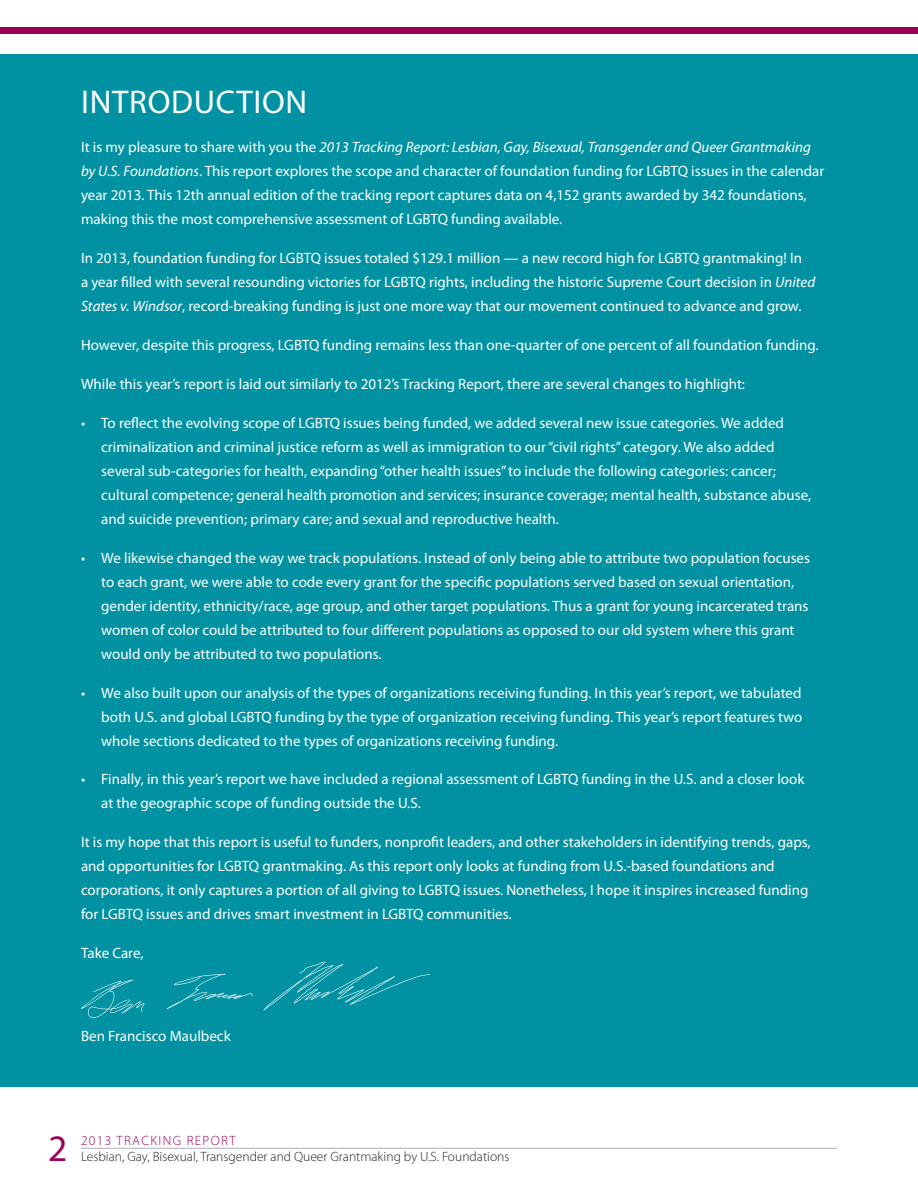
<style>
.page{position:relative;width:918px;height:1188px;background:#fff}
.page>*{position:absolute;margin:0;border:0;box-sizing:border-box;transform-origin:0 0}
.t1{font:37.5px "Myriad Pro";color:#9c0159}
.t2{font:33px "Myriad Pro";letter-spacing:.02em;color:#fff}
.t3{font:15px/24px "Myriad Pro";color:#fff}
.t4{font:300 13.5px "Myriad Pro";color:#231f20}
.t5{font:300 13.5px "Myriad Pro";letter-spacing:.1em;color:#9c0159}
.s1{font-style:italic}
</style>
<div class="page">
<hr style="left:81px;top:1148px;width:756px;height:1px;background:#aeafb3">
<div style="left:0;top:27px;width:918px;height:7px;background:#9c0159"></div>
<div style="left:0;top:54px;width:918px;height:1033px;background:#0092a2"></div>
<svg style="left:81px;top:980px;width:64px;height:38px"></svg>
<svg style="left:167px;top:974px;width:86px;height:35px"></svg>
<svg style="left:263px;top:962px;width:167px;height:48px"></svg>
<h2 class="t2" style="left:81px;top:81px;width:227px">INTRODUCTION</h2>
<p class="t3" style="left:81px;top:134px;width:745px">It is my pleasure to share with you the <span class="s1">2013 Tracking Report: Lesbian, Gay, Bisexual, Transgender and Queer Grantmaking by U.S. Foundations</span>. This report explores the scope and character of foundation funding for LGBTQ issues in the calendar year 2013. This 12th annual edition of the tracking report captures data on 4,152 grants awarded by 342 foundations, making this the most comprehensive assessment of LGBTQ funding available.</p>
<p class="t3" style="left:81px;top:245px;width:736px">In 2013, foundation funding for LGBTQ issues totaled $129.1 million — a new record high for LGBTQ grantmaking! In<br>a year filled with several resounding victories for LGBTQ rights, including the historic Supreme Court decision in <span class="s1">United<br>States v. Windsor</span>, record-breaking funding is just one more way that our movement continued to advance and grow.</p>
<p class="t3" style="left:81px;top:332px;width:739px">However, despite this progress, LGBTQ funding remains less than one-quarter of one percent of all foundation funding.</p>
<p class="t3" style="left:81px;top:371px;width:666px">While this year’s report is laid out similarly to 2012’s Tracking Report, there are several changes to highlight:</p>
<p class="t3" style="left:101px;top:410px;width:711px;text-indent:-20px">• To reflect the evolving scope of LGBTQ issues being funded, we added several new issue categories. We added criminalization and criminal justice reform as well as immigration to our “civil rights” category. We also added several sub-categories for health, expanding “other health issues” to include the following categories: cancer; cultural competence; general health promotion and services; insurance coverage; mental health, substance abuse, and suicide prevention; primary care; and sexual and reproductive health.</p>
<p class="t3" style="left:101px;top:545px;width:710px;text-indent:-20px">• We likewise changed the way we track populations. Instead of only being able to attribute two population focuses to each grant, we were able to code every grant for the specific populations served based on sexual orientation, gender identity, ethnicity/race, age group, and other target populations. Thus a grant for young incarcerated trans women of color could be attributed to four different populations as opposed to our old system where this grant would only be attributed to two populations.</p>
<p class="t3" style="left:101px;top:680px;width:703px;text-align:justify;text-indent:-20px">• We also built upon our analysis of the types of organizations receiving funding. In this year’s report, we tabulated both U.S. and global LGBTQ funding by the type of organization receiving funding. This year’s report features two whole sections dedicated to the types of organizations receiving funding.</p>
<p class="t3" style="left:101px;top:767px;width:705px;text-indent:-20px">• Finally, in this year’s report we have included a regional assessment of LGBTQ funding in the U.S. and a closer look at the geographic scope of funding outside the U.S.</p>
<p class="t3" style="left:81px;top:830px;width:731px">It is my hope that this report is useful to funders, nonprofit leaders, and other stakeholders in identifying trends, gaps, and opportunities for LGBTQ grantmaking. As this report only looks at funding from U.S.-based foundations and corporations, it only captures a portion of all giving to LGBTQ issues. Nonetheless, I hope it inspires increased funding for LGBTQ issues and drives smart investment in LGBTQ communities.</p>
<p class="t3" style="left:81px;top:941px;width:64px">Take Care,</p>
<p class="t3" style="left:81px;top:1024px;width:151px">Ben Francisco Maulbeck</p>
<h1 class="t1" style="left:48px;top:1125px;width:21px">2</h1>
<p class="t5" style="left:81px;top:1132px;width:156px">2013 TRACKING REPORT</p>
<p class="t4" style="left:81px;top:1148px;width:430px">Lesbian, Gay, Bisexual, Transgender and Queer Grantmaking by U.S. Foundations</p>
</div>
